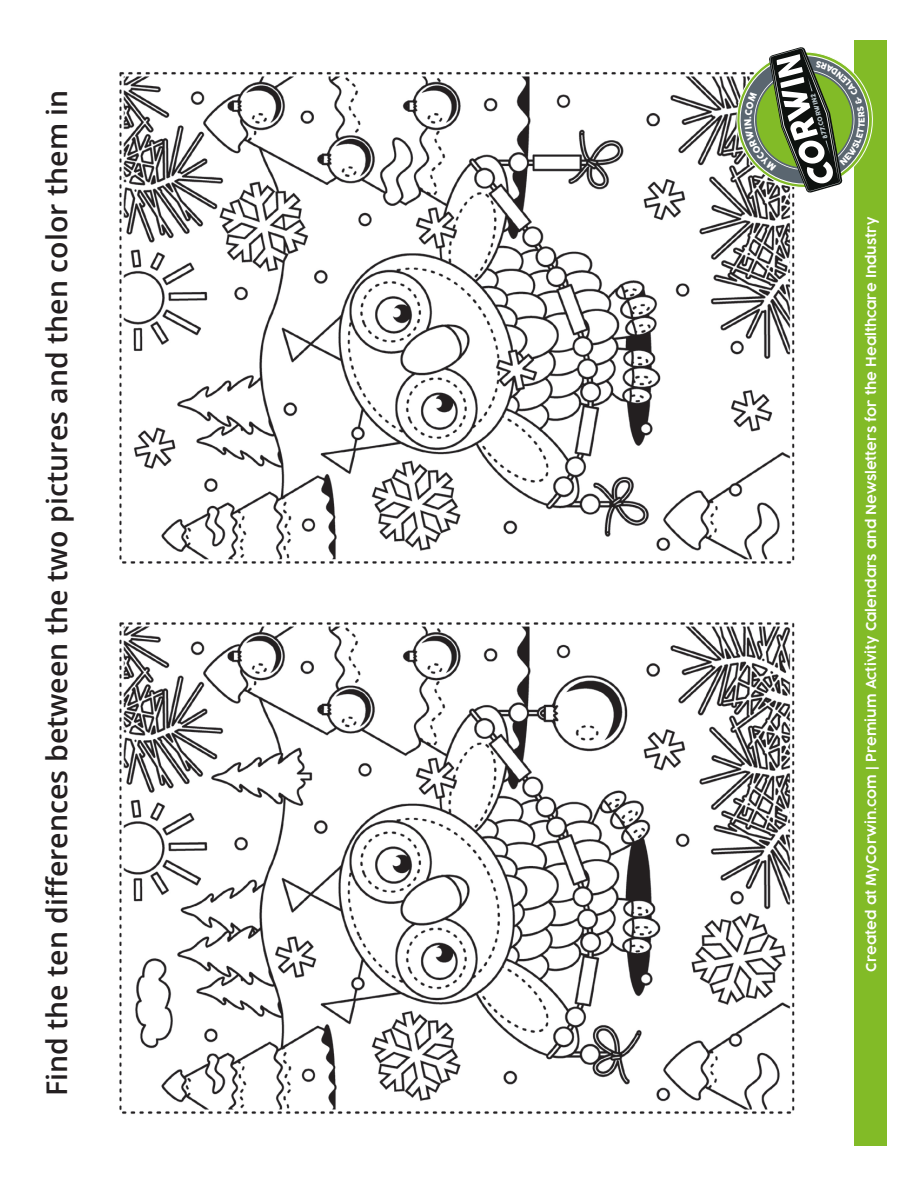
<style>
.page{position:relative;width:918px;height:1188px;background:#fff}
.page>*{position:absolute;margin:0;border:0;box-sizing:border-box;transform-origin:0 0}
.t1{font:600 28.5px "Open Sans";color:#231f20}
.t2{font:600 13.5px "Cocogoose";color:#fff}
.t3{font:8.4px "Cocogoose";color:#fff}
.t4{font:6.3px "Cocogoose";color:#bac6cc}
</style>
<div class="page">
<img style="left:119px;top:72px;width:676px;height:1042px">
<div style="left:854px;top:40px;width:32px;height:1106px;background:#82bb27"></div>
<svg style="left:730px;top:47px;width:143px;height:148px"></svg>
<p class="t1" style="left:37px;top:1096px;width:1008px;rotate:-90deg">Find the ten differences between the two pictures and then color them in</p>
<p class="t4" style="left:821px;top:140px;width:48px;rotate:-106deg">877.CORWIN2</p>
<p class="t3" style="left:856px;top:123px;width:7px;rotate:-90deg">E</p>
<p class="t2" style="left:862px;top:972px;width:757px;rotate:-90deg">Created at MyCorwin.com | Premium Activity Calendars and Newsletters for the Healthcare Industry</p>
</div>
